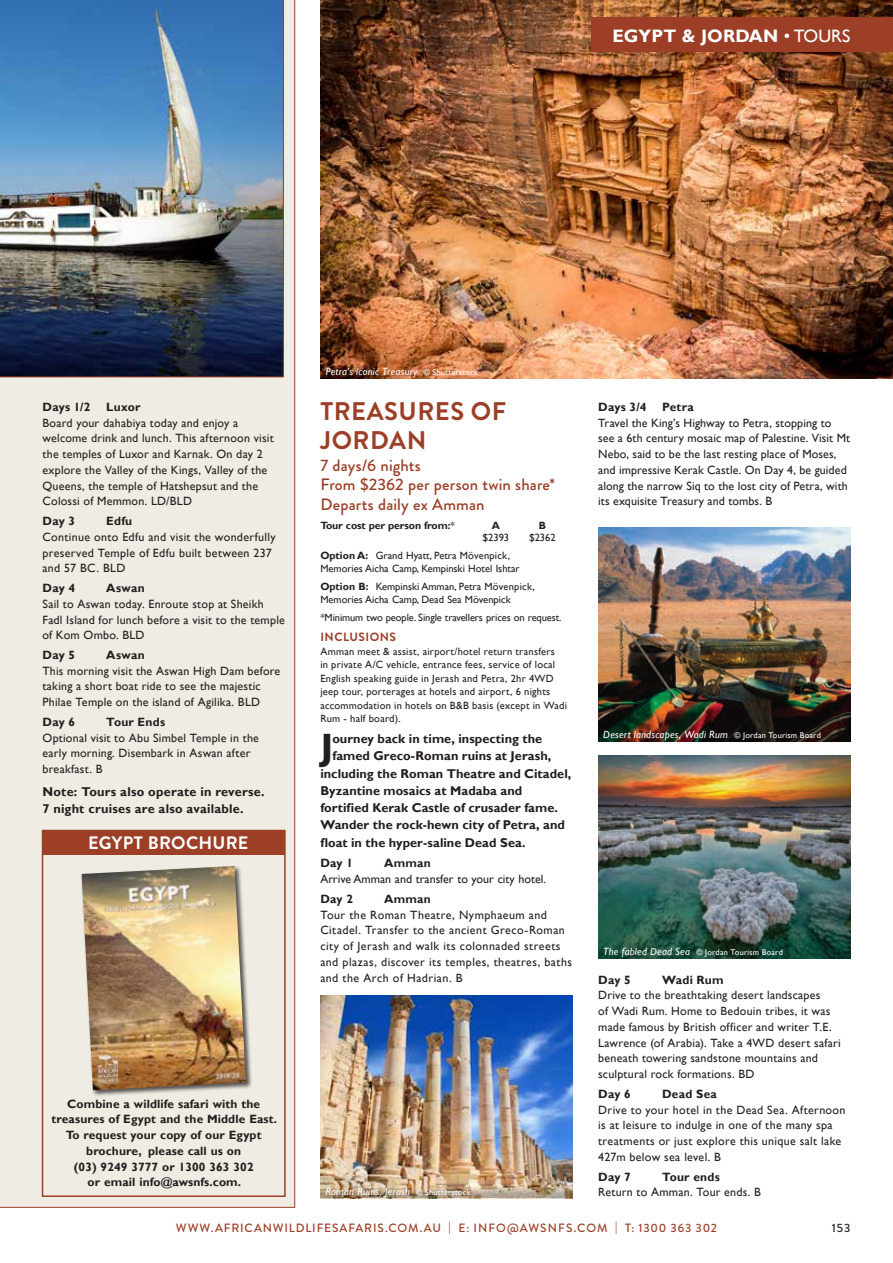
<style>
.page{position:relative;width:893px;height:1263px;background:#fff}
.page>*{position:absolute;margin:0;border:0;box-sizing:border-box;transform-origin:0 0}
.Intro_Text_2017{font:700 38.1px "Gill Sans";color:#231f20}
.Tour_Name_2017{font:700 25.5px/28.5px "Brandon Grotesque";letter-spacing:.02em;color:#9c3f26}
.Head_Banner_text_Lef{font:700 18px "Gill Sans";letter-spacing:.005em;color:#fff}
.Box_Heading_2017{font:700 18px "Brandon Grotesque";letter-spacing:.015em;color:#fff}
.Normal_large_2017{font:500 16.5px/19.5px "Brandon Grotesque";letter-spacing:.01em;color:#9c3f26}
.Intro_Text_2017-2{font:700 12.75px "Gill Sans";color:#231f20}
.Intro_Text{font:700 12.75px/17.2px "Gill Sans";letter-spacing:.02em;color:#231f20}
.Main_text{font:12px/15.8px "Gill Sans";letter-spacing:.02em;color:#231f20}
.Main_text-2{font:12px/15.8px "Gill Sans";letter-spacing:.04em;color:#231f20}
.Main_text-3{font:700 12px/15.8px "Gill Sans";letter-spacing:.01em;color:#231f20;text-align:center}
.Itinerary_Days_Headi{font:700 12px "Gill Sans";letter-spacing:.02em;color:#231f20}
.t1{font:500 12px "Brandon Grotesque";letter-spacing:.07em;color:#9c3f26}
.Normal_2017{font:12px "Gill Sans";color:#231f20}
.Days_1_2_3_etc{font:700 12px "Gill Sans";letter-spacing:.02em;color:#231f20}
.Inclusions_heading_2{font:700 12px "Brandon Grotesque";letter-spacing:.04em;color:#9c3f26}
.t2{font:500 12px "Brandon Grotesque";color:#231f20}
.Price_Includes__8mm{font:10.5px/13.5px "Gill Sans";letter-spacing:.02em;color:#231f20}
.Prices_3_Category{font:10.5px/12.8px "Gill Sans";color:#231f20}
.Photo_Caption{font:italic 10.5px "Gill Sans";letter-spacing:.02em;color:#fff}
.Prices_3_Category-2{font:700 10.5px "Gill Sans";letter-spacing:-.01em;color:#231f20}
.Photo_Caption-2{font:8.25px "Gill Sans";letter-spacing:.025em;color:#fff}
.s1{font-weight:400}
.s2{font-style:normal;font-size:8.25px}
.s3{font-weight:700}
.s4{font-style:italic;font-size:10.5px}
</style>
<div class="page">
<div style="left:0;top:0;width:295px;height:1208px;background:#efece4"></div>
<img style="left:0;top:0;width:284px;height:377px">
<img style="left:321px;top:0;width:572px;height:379px">
<img style="left:320px;top:995px;width:253px;height:190px">
<div style="left:81px;top:865px;width:171px;height:232px;background:#231f20;opacity:.75"></div>
<img style="left:82px;top:866px;width:164px;height:224px">
<img style="left:320px;top:1185px;width:253px;height:13px">
<img style="left:598px;top:756px;width:252px;height:202px">
<img style="left:598px;top:528px;width:252px;height:214px">
<div style="left:591px;top:18px;width:302px;height:34px;background:#9c3f26"></div>
<div style="left:43px;top:830px;width:242px;height:25px;background:#9c3f26"></div>
<div style="left:42px;top:830px;width:244px;height:367px;border:2px solid #9c3f26"></div>
<p class="Head_Banner_text_Lef" style="left:612px;top:25px;width:240px">EGYPT &amp; JORDAN <span class="s1">• TOURS</span></p>
<p class="Itinerary_Days_Headi" style="left:43px;top:399px;width:49px">Days 1/2</p>
<p class="Itinerary_Days_Headi" style="left:106px;top:399px;width:36px">Luxor</p>
<p class="Main_text" style="left:43px;top:415px;width:233px">Board your dahabiya today and enjoy a welcome drink and lunch. This afternoon visit the temples of Luxor and Karnak. On day 2 explore the Valley of the Kings, Valley of the Queens, the temple of Hatshepsut and the Colossi of Memmon. LD/BLD</p>
<p class="Itinerary_Days_Headi" style="left:43px;top:514px;width:34px">Day 3</p>
<p class="Itinerary_Days_Headi" style="left:106px;top:514px;width:27px">Edfu</p>
<p class="Main_text" style="left:43px;top:529px;width:235px">Continue onto Edfu and visit the wonderfully preserved Temple of Edfu built between 237 and 57 BC. BLD</p>
<p class="Itinerary_Days_Headi" style="left:43px;top:581px;width:34px">Day 4</p>
<p class="Itinerary_Days_Headi" style="left:106px;top:581px;width:40px">Aswan</p>
<p class="Main_text" style="left:43px;top:596px;width:244px">Sail to Aswan today. Enroute stop at Sheikh<br>Fadl Island for lunch before a visit to the temple of Kom Ombo. BLD</p>
<p class="Itinerary_Days_Headi" style="left:43px;top:648px;width:34px">Day 5</p>
<p class="Itinerary_Days_Headi" style="left:106px;top:648px;width:40px">Aswan</p>
<p class="Main_text" style="left:43px;top:663px;width:239px">This morning visit the Aswan High Dam before taking a short boat ride to see the majestic<br>Philae Temple on the island of Agilika. BLD</p>
<p class="Itinerary_Days_Headi" style="left:43px;top:715px;width:34px">Day 6</p>
<p class="Itinerary_Days_Headi" style="left:106px;top:715px;width:60px">Tour Ends</p>
<p class="Main_text" style="left:43px;top:730px;width:218px">Optional visit to Abu Simbel Temple in the early morning. Disembark in Aswan after breakfast. B</p>
<p class="Intro_Text" style="left:43px;top:783px;width:224px">Note: Tours also operate in reverse.<br>7 night cruises are also available.</p>
<p class="Box_Heading_2017" style="left:88px;top:830px;width:162px">EGYPT BROCHURE</p>
<p class="Main_text-3" style="left:52px;top:1096px;width:227px">Combine a wildlife safari with the treasures of Egypt and the Middle East.<br>To request your copy of our Egypt brochure, please call us on<br>(03) 9249 3777 or 1300 363 302<br>or email info@awsnfs.com.</p>
<p class="Photo_Caption" style="left:326px;top:365px;width:154px">Petra's iconic Treasury <span class="s2">© Shutterstock</span></p>
<p class="Tour_Name_2017" style="left:320px;top:398px;width:187px">TREASURES OF<br>JORDAN</p>
<p class="Normal_large_2017" style="left:320px;top:455px;width:236px">7 days/6 nights<br>From $2362 per person twin share*<br>Departs daily ex Amman</p>
<p class="Prices_3_Category-2" style="left:320px;top:519px;width:136px">Tour cost per person from:<span class="s1">*</span></p>
<p class="Prices_3_Category-2" style="left:492px;top:519px;width:10px">A</p>
<p class="Prices_3_Category-2" style="left:539px;top:519px;width:9px">B</p>
<p class="Prices_3_Category" style="left:482px;top:532px;width:28px">$2393</p>
<p class="Prices_3_Category" style="left:529px;top:532px;width:28px">$2362</p>
<p class="Prices_3_Category" style="left:320px;top:550px;width:201px"><span class="s3">Option A:</span> Grand Hyatt, Petra Mövenpick,<br>Memories Aicha Camp, Kempinski Hotel Ishtar</p>
<p class="Prices_3_Category" style="left:320px;top:580px;width:216px"><span class="s3">Option B:</span> Kempinski Amman, Petra Mövenpick,<br>Memories Aicha Camp, Dead Sea Mövenpick</p>
<p class="Prices_3_Category" style="left:320px;top:611px;width:243px">*Minimum two people. Single travellers prices on request.</p>
<p class="Inclusions_heading_2" style="left:320px;top:629px;width:77px">INCLUSIONS</p>
<p class="Price_Includes__8mm" style="left:320px;top:645px;width:248px">Amman meet &amp; assist, airport/hotel return transfers<br>in private A/C vehicle, entrance fees, service of local English speaking guide in Jerash and Petra, 2hr 4WD jeep tour, porterages at hotels and airport, 6 nights accommodation in hotels on B&amp;B basis (except in Wadi Rum - half board).</p>
<p class="Intro_Text_2017" style="left:320px;top:724px;width:14px">J</p>
<p class="Intro_Text_2017-2" style="left:332px;top:731px;width:211px">ourney back in time, inspecting the</p>
<p class="Intro_Text_2017-2" style="left:332px;top:748px;width:220px">famed Greco-Roman ruins at Jerash,</p>
<p class="Intro_Text_2017-2" style="left:320px;top:765px;width:253px">including the Roman Theatre and Citadel,</p>
<p class="Intro_Text_2017-2" style="left:320px;top:783px;width:203px">Byzantine mosaics at Madaba and</p>
<p class="Intro_Text_2017-2" style="left:320px;top:800px;width:239px">fortified Kerak Castle of crusader fame.</p>
<p class="Intro_Text_2017-2" style="left:320px;top:817px;width:246px">Wander the rock-hewn city of Petra, and</p>
<p class="Intro_Text_2017-2" style="left:320px;top:834px;width:207px">float in the hyper-saline Dead Sea.</p>
<p class="Days_1_2_3_etc" style="left:320px;top:856px;width:34px">Day 1</p>
<p class="Days_1_2_3_etc" style="left:384px;top:856px;width:48px">Amman</p>
<p class="Normal_2017" style="left:320px;top:872px;width:227px">Arrive Amman and transfer to your city hotel.</p>
<p class="Days_1_2_3_etc" style="left:320px;top:891px;width:34px">Day 2</p>
<p class="Days_1_2_3_etc" style="left:384px;top:891px;width:48px">Amman</p>
<p class="Main_text-2" style="left:320px;top:907px;width:253px">Tour the Roman Theatre, Nymphaeum and Citadel. Transfer to the ancient Greco-Roman city of Jerash and walk its colonnaded streets and plazas, discover its temples, theatres, baths and the Arch of Hadrian. B</p>
<p class="Photo_Caption" style="left:325px;top:1185px;width:147px">Roman Ruins, Jerash <span class="s2">© Shutterstock</span></p>
<p class="Days_1_2_3_etc" style="left:598px;top:400px;width:50px">Days 3/4</p>
<p class="Days_1_2_3_etc" style="left:662px;top:400px;width:33px">Petra</p>
<p class="Main_text" style="left:598px;top:415px;width:253px">Travel the King’s Highway to Petra, stopping to see a 6th century mosaic map of Palestine. Visit Mt Nebo, said to be the last resting place of Moses, and impressive Kerak Castle. On Day 4, be guided along the narrow Siq to the lost city of Petra, with its exquisite Treasury and tombs. B</p>
<p class="Photo_Caption" style="left:603px;top:729px;width:219px">Desert landscapes, Wadi Rum <span class="s2">© Jordan Tourism Board</span></p>
<p class="Photo_Caption-2" style="left:603px;top:947px;width:181px"><span class="s4">The fabled Dead Sea</span> © Jordan Tourism Board</p>
<p class="Itinerary_Days_Headi" style="left:598px;top:972px;width:34px">Day 5</p>
<p class="Itinerary_Days_Headi" style="left:662px;top:972px;width:63px">Wadi Rum</p>
<p class="Main_text" style="left:598px;top:988px;width:244px">Drive to the breathtaking desert landscapes<br>of Wadi Rum. Home to Bedouin tribes, it was made famous by British officer and writer T.E.<br>Lawrence (of Arabia). Take a 4WD desert safari beneath towering sandstone mountains and sculptural rock formations. BD</p>
<p class="Itinerary_Days_Headi" style="left:598px;top:1086px;width:34px">Day 6</p>
<p class="Itinerary_Days_Headi" style="left:662px;top:1086px;width:56px">Dead Sea</p>
<p class="Main_text" style="left:598px;top:1102px;width:249px">Drive to your hotel in the Dead Sea. Afternoon is at leisure to indulge in one of the many spa treatments or just explore this unique salt lake 427m below sea level. B</p>
<p class="Itinerary_Days_Headi" style="left:598px;top:1169px;width:34px">Day 7</p>
<p class="Itinerary_Days_Headi" style="left:662px;top:1169px;width:59px">Tour ends</p>
<p class="Main_text" style="left:598px;top:1184px;width:164px">Return to Amman. Tour ends. B</p>
<p class="t1" style="left:176px;top:1220px;width:543px">WWW.AFRICANWILDLIFESAFARIS.COM.AU | E: INFO@AWSNFS.COM | T: 1300 363 302</p>
<p class="t2" style="left:832px;top:1220px;width:20px">153</p>
</div>
